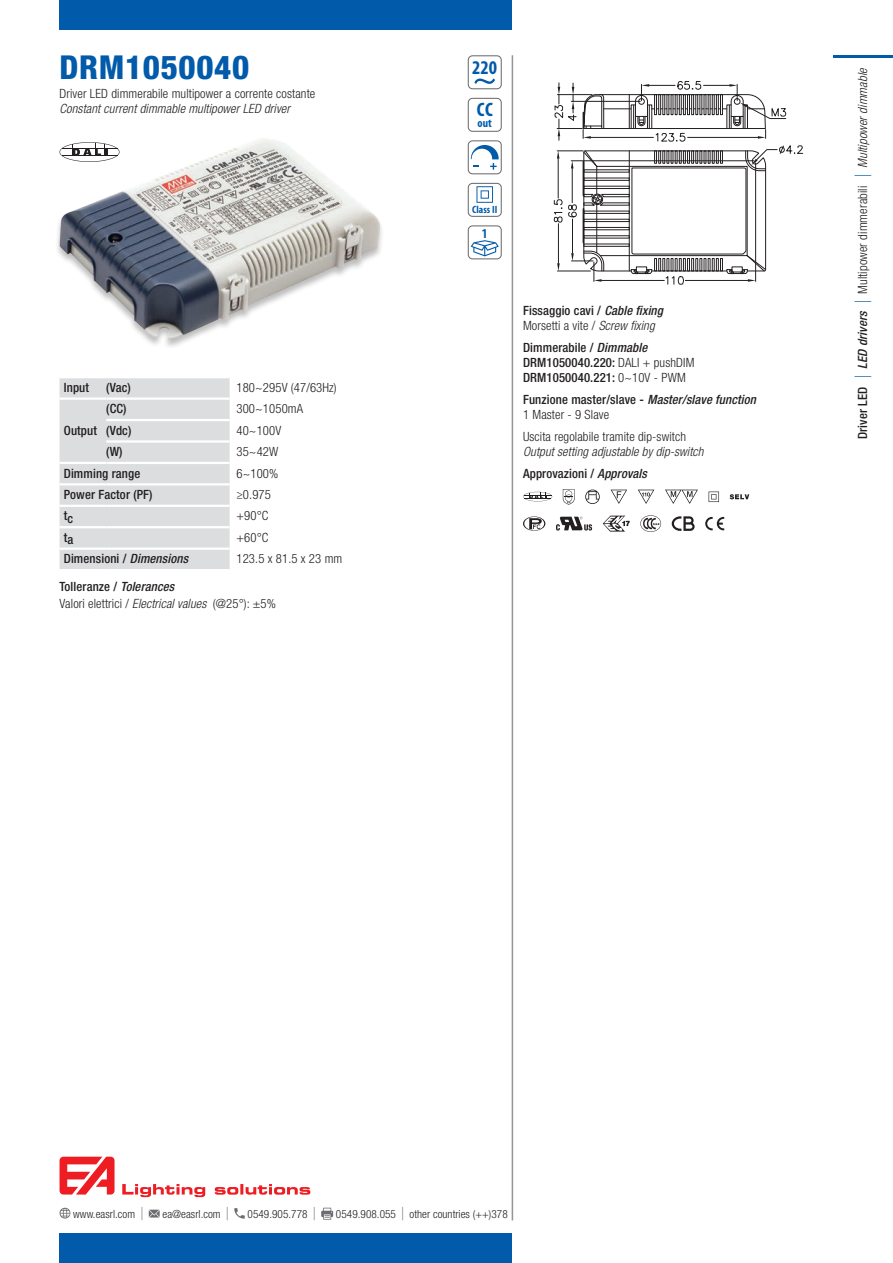
<style>
.page{position:relative;width:893px;height:1263px;background:#fff}
.page>*{position:absolute;margin:0;border:0;box-sizing:border-box;transform-origin:0 0}
.t1{font:800 condensed 33px "Helvetica Neue LT Std";letter-spacing:.02em;color:#015aaa}
.t2{font:700 condensed 19.5px/42.5px "Myriad Pro";color:#015aaa}
.t3{font:700 condensed 13.5px "Myriad Pro";color:#015aaa}
.t4{font:300 condensed 12.75px/17.1px "Helvetica Neue LT Std";letter-spacing:.01em;color:#231f20}
.t5{font:500 condensed 12.75px/15px "Helvetica Neue LT Std";letter-spacing:.01em;color:#231f20}
.t6{font:italic 300 condensed 12.75px/21.9px "Helvetica Neue LT Std";letter-spacing:.01em;color:#231f20}
.t7{font:700 condensed 12px "Myriad Pro";color:#015aaa}
.t8{font:300 condensed 11.25px "Helvetica Neue LT Std";letter-spacing:.005em;color:#231f20}
.t9{font:700 condensed 10.5px "Myriad Pro";letter-spacing:.005em;color:#015aaa}
.s1{font-style:italic}
.s2{font-weight:500}
.s3{font-weight:500;font-style:italic}
.s4{font-weight:300}
.s5{font-weight:300;font-style:italic}
.s6{font-weight:500;font-style:normal}
.s7{font-style:italic;font-size:15.3px;color:#015aaa}
.s8{font-size:18px;color:#6c6d70}
</style>
<div class="page">
<hr style="left:833px;top:55px;width:60px;height:3px;background:#015aaa">
<div style="left:60px;top:1233px;width:452px;height:30px;background:#015aaa"></div>
<div style="left:60px;top:0;width:452px;height:30px;background:#015aaa"></div>
<svg style="left:60px;top:1157px;width:55px;height:37px"></svg>
<svg style="left:122px;top:1184px;width:188px;height:13px"></svg>
<svg style="left:59px;top:1207px;width:12px;height:12px"></svg>
<svg style="left:149px;top:1210px;width:11px;height:7px"></svg>
<svg style="left:234px;top:1208px;width:11px;height:10px"></svg>
<svg style="left:321px;top:1208px;width:12px;height:12px"></svg>
<svg style="left:553px;top:81px;width:250px;height:204px"></svg>
<img style="left:60px;top:138px;width:319px;height:202px">
<div style="left:60px;top:378px;width:170px;height:191px;background:#dcdddf"></div>
<hr style="left:60px;top:397px;width:46px;height:3px;background:#fff">
<hr style="left:106px;top:397px;width:124px;height:3px;background:#fff">
<hr style="left:106px;top:419px;width:124px;height:2px;background:#fff">
<hr style="left:106px;top:440px;width:124px;height:3px;background:#fff">
<hr style="left:60px;top:462px;width:46px;height:2px;background:#fff">
<hr style="left:106px;top:462px;width:124px;height:2px;background:#fff">
<hr style="left:60px;top:483px;width:46px;height:2px;background:#fff">
<hr style="left:106px;top:483px;width:124px;height:2px;background:#fff">
<hr style="left:60px;top:505px;width:46px;height:2px;background:#fff">
<hr style="left:106px;top:505px;width:124px;height:2px;background:#fff">
<hr style="left:60px;top:526px;width:46px;height:2px;background:#fff">
<hr style="left:106px;top:526px;width:124px;height:2px;background:#fff">
<hr style="left:60px;top:547px;width:46px;height:3px;background:#fff">
<hr style="left:106px;top:547px;width:124px;height:3px;background:#fff">
<hr style="left:512px;top:55px;width:1px;height:1165px;background:#939598">
<div style="left:468px;top:55px;width:34px;height:34px;border:1px solid #6c6d70;border-radius:4px"></div>
<svg style="left:474px;top:78px;width:21px;height:6px"></svg>
<div style="left:468px;top:98px;width:34px;height:34px;border:1px solid #6c6d70;border-radius:4px"></div>
<div style="left:468px;top:140px;width:34px;height:34px;border:1px solid #6c6d70;border-radius:4px"></div>
<svg style="left:471px;top:145px;width:28px;height:25px"></svg>
<div style="left:468px;top:183px;width:34px;height:34px;border:1px solid #6c6d70;border-radius:4px"></div>
<svg style="left:476px;top:186px;width:17px;height:17px"></svg>
<div style="left:468px;top:225px;width:34px;height:34px;border:1px solid #6c6d70;border-radius:4px"></div>
<svg style="left:471px;top:240px;width:28px;height:16px"></svg>
<svg style="left:638px;top:490px;width:16px;height:14px"></svg>
<svg style="left:611px;top:490px;width:16px;height:14px"></svg>
<svg style="left:665px;top:490px;width:33px;height:14px"></svg>
<svg style="left:585px;top:489px;width:15px;height:15px"></svg>
<svg style="left:709px;top:492px;width:10px;height:10px"></svg>
<svg style="left:523px;top:492px;width:29px;height:9px"></svg>
<svg style="left:730px;top:494px;width:19px;height:5px"></svg>
<svg style="left:563px;top:489px;width:12px;height:16px"></svg>
<svg style="left:556px;top:517px;width:36px;height:13px"></svg>
<svg style="left:672px;top:516px;width:23px;height:15px"></svg>
<svg style="left:705px;top:517px;width:19px;height:13px"></svg>
<svg style="left:523px;top:516px;width:22px;height:15px"></svg>
<svg style="left:640px;top:515px;width:21px;height:17px"></svg>
<svg style="left:603px;top:516px;width:27px;height:16px"></svg>
<svg style="left:60px;top:142px;width:60px;height:20px"></svg>
<h1 class="t1" style="left:60px;top:47px;width:191px">DRM1050040</h1>
<p class="t4" style="left:60px;top:85px;width:257px">Driver LED dimmerabile multipower a corrente costante</p>
<p class="t6" style="left:60px;top:98px;width:232px">Constant current dimmable multipower LED driver</p>
<p class="t5" style="left:64px;top:380px;width:27px">Input</p>
<p class="t5" style="left:106px;top:380px;width:26px">(Vac)</p>
<p class="t4" style="left:236px;top:379px;width:102px">180~295V (47/63Hz)</p>
<p class="t5" style="left:64px;top:422px;width:35px">Output</p>
<p class="t5" style="left:106px;top:401px;width:22px">(CC)</p>
<p class="t4" style="left:236px;top:400px;width:68px">300~1050mA</p>
<p class="t5" style="left:106px;top:422px;width:27px">(Vdc)</p>
<p class="t4" style="left:236px;top:421px;width:46px">40~100V</p>
<p class="t5" style="left:106px;top:444px;width:18px">(W)</p>
<p class="t4" style="left:236px;top:443px;width:43px">35~42W</p>
<p class="t5" style="left:64px;top:465px;width:78px">Dimming range</p>
<p class="t4" style="left:236px;top:464px;width:43px">6~100%</p>
<p class="t5" style="left:64px;top:487px;width:90px">Power Factor (PF)</p>
<p class="t4" style="left:236px;top:486px;width:36px">≥0.975</p>
<p class="t5" style="left:64px;top:509px;width:11px">tc</p>
<p class="t4" style="left:236px;top:507px;width:34px">+90°C</p>
<p class="t5" style="left:64px;top:531px;width:11px">ta</p>
<p class="t4" style="left:236px;top:529px;width:34px">+60°C</p>
<p class="t5" style="left:64px;top:551px;width:126px">Dimensioni / <span class="s1">Dimensions</span></p>
<p class="t4" style="left:236px;top:550px;width:107px">123.5 x 81.5 x 23 mm</p>
<p class="t4" style="left:60px;top:578px;width:218px"><span class="s2">Tolleranze /</span> <span class="s3">Tolerances<br></span>Valori elettrici / <span class="s1">Electrical values</span> (@25°): ±5%</p>
<h2 class="t2" style="left:472px;top:46px;width:26px">220<br>CC</h2>
<p class="t7" style="left:477px;top:115px;width:16px">out</p>
<p class="t9" style="left:472px;top:203px;width:27px">Class II</p>
<p class="t3" style="left:482px;top:225px;width:7px">1</p>
<p class="t5" style="left:523px;top:303px;width:141px">Fissaggio cavi / <span class="s1">Cable fixing<br></span><span class="s4">Morsetti a vite /</span> <span class="s5">Screw fixing</span></p>
<p class="t5" style="left:523px;top:340px;width:173px">Dimmerabile / <span class="s1">Dimmable<br></span>DRM1050040.220: <span class="s4">DALI + pushDIM<br></span>DRM1050040.221: <span class="s4">0~10V - PWM</span></p>
<p class="t5" style="left:523px;top:392px;width:234px">Funzione master/slave - <span class="s1">Master/slave function<br></span><span class="s4">1 Master - 9 Slave</span></p>
<p class="t4" style="left:523px;top:428px;width:164px">Uscita regolabile tramite dip-switch</p>
<p class="t6" style="left:523px;top:441px;width:182px">Output setting adjustable by dip-switch<br><span class="s6">Approvazioni /</span> <span class="s2">Approvals</span></p>
<p class="t4" style="left:854px;top:439px;width:373px;rotate:-90deg"><span class="s2">Driver LED</span> <span class="s7">|</span> <span class="s3">LED drivers</span> <span class="s7">|</span> Multipower dimmerabili <span class="s7">|</span> <span class="s1">Multipower dimmable</span></p>
<p class="t8" style="left:73px;top:1207px;width:71px">www.easrl.com <span class="s8">|</span></p>
<p class="t8" style="left:162px;top:1207px;width:68px">ea@easrl.com <span class="s8">|</span></p>
<p class="t8" style="left:248px;top:1207px;width:70px">0549.905.778 <span class="s8">|</span></p>
<p class="t8" style="left:336px;top:1207px;width:173px">0549.908.055 <span class="s8">|</span> other countries (++)378</p>
</div>
